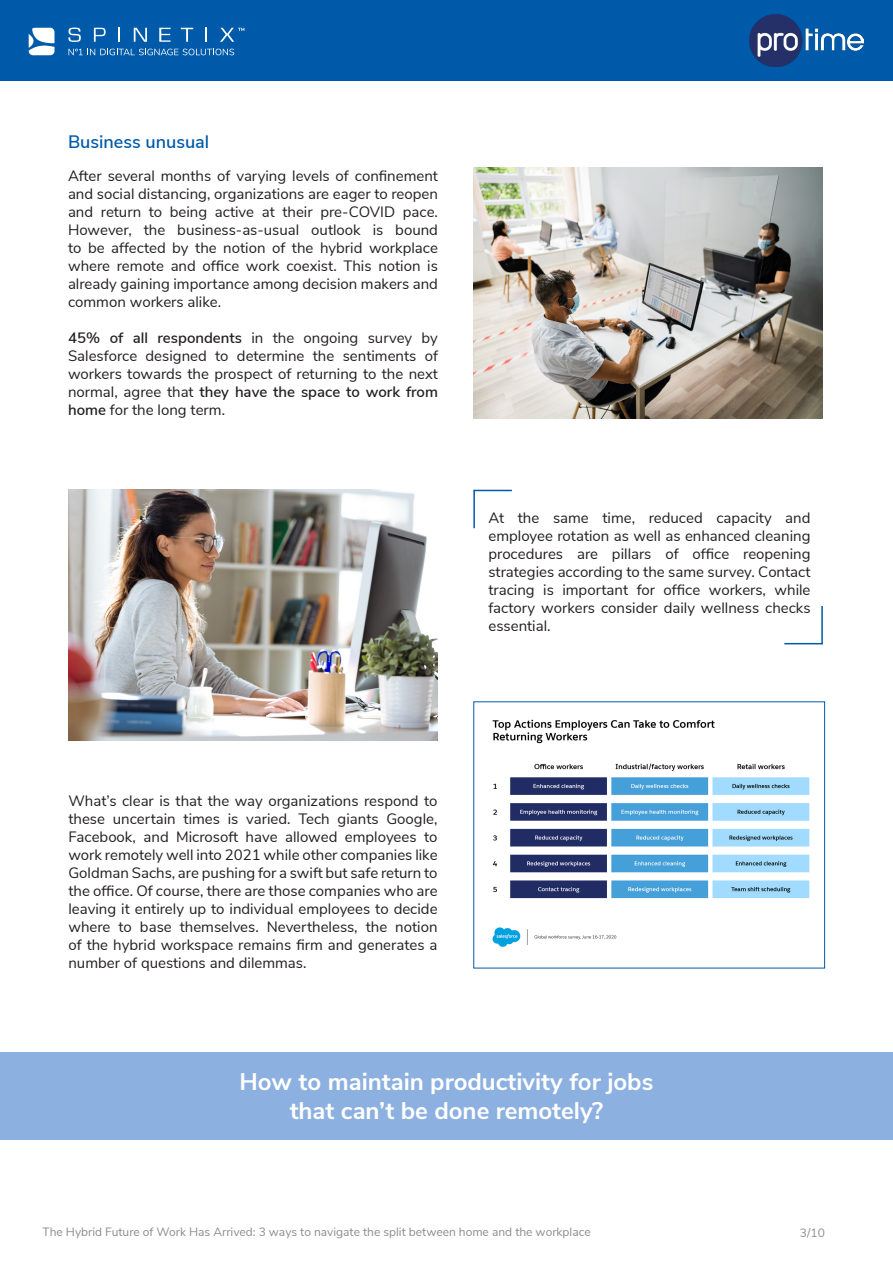
<style>
.page{position:relative;width:893px;height:1263px;background:#fff}
.page>*{position:absolute;margin:0;border:0;box-sizing:border-box;transform-origin:0 0}
.t1{font:700 24px "Nunito Sans";color:#fff}
.t2{font:600 18px "Nunito Sans";color:#005aaa}
.t3{font:15px/18px "Nunito Sans";color:#231f20;text-align:justify}
.t4{font:12px "Nunito Sans";color:#8a8c8f}
.s1{font-weight:600}
</style>
<div class="page">
<div style="left:0;top:0;width:893px;height:81px;background:#005aaa"></div>
<svg style="left:69px;top:49px;width:165px;height:6px"></svg>
<svg style="left:68px;top:28px;width:13px;height:14px"></svg>
<svg style="left:94px;top:28px;width:12px;height:14px"></svg>
<svg style="left:134px;top:28px;width:13px;height:14px"></svg>
<svg style="left:159px;top:28px;width:12px;height:14px"></svg>
<svg style="left:181px;top:28px;width:12px;height:14px"></svg>
<svg style="left:118px;top:28px;width:2px;height:14px"></svg>
<svg style="left:206px;top:28px;width:1px;height:14px"></svg>
<svg style="left:220px;top:28px;width:24px;height:14px"></svg>
<svg style="left:29px;top:28px;width:25px;height:27px"></svg>
<img style="left:750px;top:14px;width:113px;height:53px">
<hr style="left:473px;top:490px;width:2px;height:38px;background:#005aaa">
<hr style="left:474px;top:490px;width:38px;height:1px;background:#005aaa">
<hr style="left:821px;top:606px;width:2px;height:38px;background:#005aaa">
<hr style="left:784px;top:643px;width:39px;height:1px;background:#005aaa">
<img style="left:68px;top:490px;width:370px;height:250px">
<img style="left:473px;top:168px;width:350px;height:250px">
<div style="left:0;top:1052px;width:893px;height:88px;background:#8cb0e0"></div>
<img style="left:492px;top:719px;width:318px;height:228px">
<p class="t2" style="left:68px;top:129px;width:143px">Business unusual</p>
<p class="t3" style="left:68px;top:166px;width:371px">After several months of varying levels of confinement and social distancing, organizations are eager to reopen and return to being active at their pre-COVID pace.<br>However, the business-as-usual outlook is bound to be affected by the notion of the hybrid workplace where remote and office work coexist. This notion is already gaining importance among decision makers and common workers alike.</p>
<p class="t3" style="left:68px;top:328px;width:371px"><span class="s1">45% of all respondents</span> in the ongoing survey by Salesforce designed to determine the sentiments of workers towards the prospect of returning to the next normal, agree that <span class="s1">they have the space to work from home</span> for the long term.</p>
<p class="t3" style="left:488px;top:508px;width:324px">At the same time, reduced capacity and employee rotation as well as enhanced cleaning procedures are pillars of office reopening strategies according to the same survey. Contact tracing is important for office workers, while factory workers consider daily wellness checks essential.</p>
<p class="t3" style="left:68px;top:791px;width:371px">What’s clear is that the way organizations respond to these uncertain times is varied. Tech giants Google, Facebook, and Microsoft have allowed employees to work remotely well into 2021 while other companies like Goldman Sachs, are pushing for a swift but safe return to the office. Of course, there are those companies who are leaving it entirely up to individual employees to decide where to base themselves. Nevertheless, the notion of the hybrid workspace remains firm and generates a number of questions and dilemmas.</p>
<p class="t1" style="left:240px;top:1064px;width:415px">How to maintain productivity for jobs</p>
<p class="t1" style="left:290px;top:1093px;width:315px">that can’t be done remotely?</p>
<p class="t4" style="left:43px;top:1223px;width:550px">The Hybrid Future of Work Has Arrived: 3 ways to navigate the split between home and the workplace</p>
<p class="t4" style="left:800px;top:1224px;width:26px">3/10</p>
</div>
